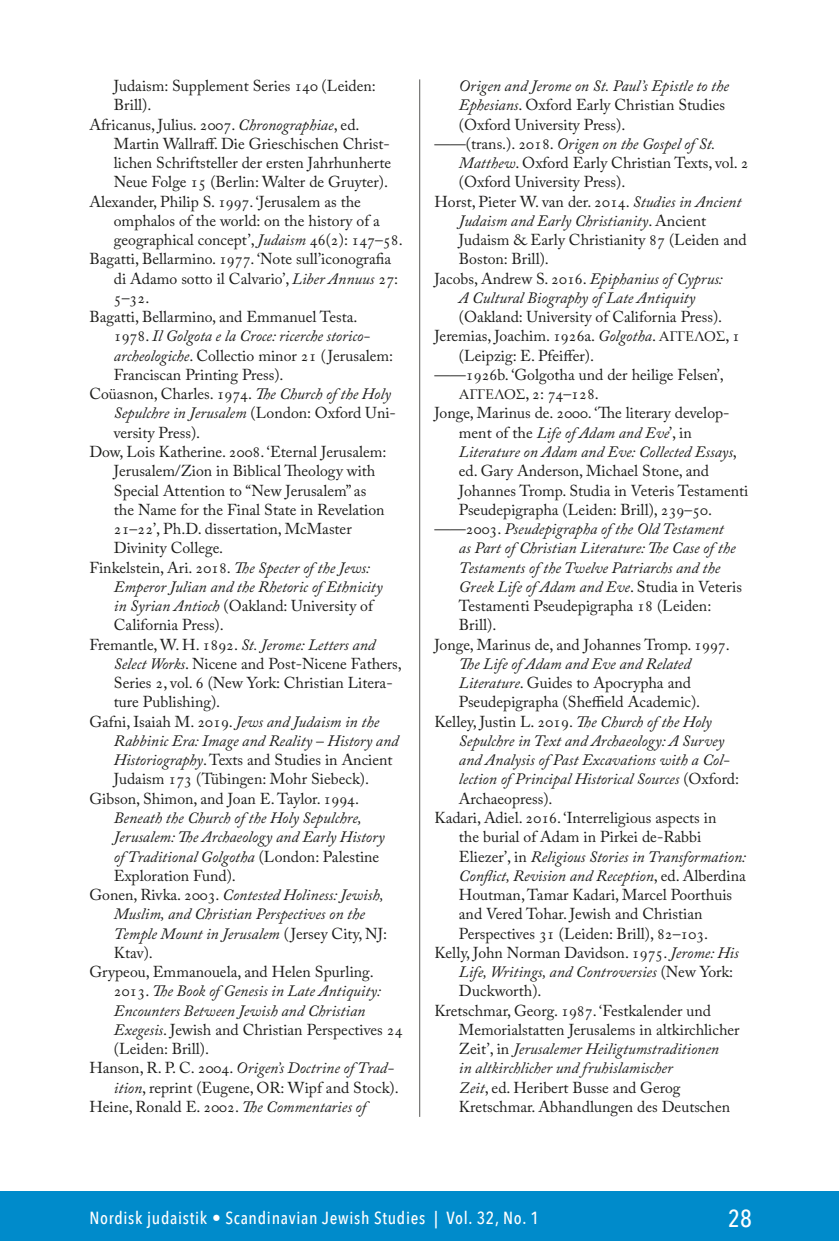
<style>
.page{position:relative;width:839px;height:1241px;background:#fff}
.page>*{position:absolute;margin:0;border:0;box-sizing:border-box;transform-origin:0 0}
.t1{font:500 24.5px "Avenir Next Condensed";color:#fff}
.t2{font:500 17.5px "Avenir Next Condensed";letter-spacing:.04em;color:#fff}
.Kirjallisuus{font:15.75px/19.2px "Adobe Caslon Pro";color:#1d1d1b}
.Kirjallisuus-2{font:italic 15.75px/19.2px "Adobe Caslon Pro";color:#1d1d1b}
.s1{font-style:italic}
.s2{font-style:normal}
.s3{font-family:"Palatino";font-size:14px}
</style>
<div class="page">
<div style="left:0;top:1191px;width:838px;height:49px;background:#008bcb"></div>
<hr style="left:419px;top:79px;width:1px;height:1037px;background:#575756">
<p class="Kirjallisuus" style="left:114px;top:76px;width:263px">Judaism: Supplement Series 140 (Leiden:<br>Brill).</p>
<p class="Kirjallisuus" style="left:114px;top:114px;width:279px;text-indent:-24px">Africanus, Julius. 2007. <span class="s1">Chronographiae</span>, ed.<br>Martin Wallraff. Die Grieschischen Christ&shy;lichen Schriftsteller der ersten Jahrhunherte Neue Folge 15 (Berlin: Walter de Gruyter).</p>
<p class="Kirjallisuus" style="left:114px;top:191px;width:290px;text-indent:-24px">Alexander, Philip S. 1997. ‘Jerusalem as the omphalos of the world: on the history of a geographical concept’, <span class="s1">Judaism</span> 46(2): 147–58.</p>
<p class="Kirjallisuus" style="left:114px;top:249px;width:286px;text-indent:-24px">Bagatti, Bellarmino. 1977. ‘Note sull’iconografia di Adamo sotto il Calvario’, <span class="s1">Liber Annuus</span> 27:<br>5–32.</p>
<p class="Kirjallisuus" style="left:114px;top:307px;width:281px;text-indent:-24px">Bagatti, Bellarmino, and Emmanuel Testa.<br>1978. <span class="s1">Il Golgota e la Croce: ricerche storico&shy;archeologiche</span>. Collectio minor 21 ( Jerusalem:<br>Franciscan Printing Press).</p>
<p class="Kirjallisuus" style="left:114px;top:384px;width:283px;text-indent:-24px">Coüasnon, Charles. 1974. <span class="s1">The Church of the Holy<br>Sepulchre in Jerusalem</span> (London: Oxford Uni&shy;versity Press).</p>
<p class="Kirjallisuus" style="left:114px;top:442px;width:274px;text-indent:-24px">Dow, Lois Katherine. 2008. ‘Eternal Jerusalem:<br>Jerusalem/Zion in Biblical Theology with Special Attention to “New Jerusalem” as the Name for the Final State in Revelation 21–22’, Ph.D. dissertation, McMaster Divinity College.</p>
<p class="Kirjallisuus-2" style="left:114px;top:557px;width:270px;text-indent:-24px"><span class="s2">Finkelstein, Ari. 2018.</span> The Specter of the Jews:<br>Emperor Julian and the Rhetoric of Ethnicity in Syrian Antioch <span class="s2">(Oakland: University of California Press).</span></p>
<p class="Kirjallisuus" style="left:114px;top:634px;width:289px;text-indent:-24px">Fremantle, W. H. 1892. <span class="s1">St. Jerome: Letters and Select Works</span>. Nicene and Post-Nicene Fathers, Series 2, vol. 6 (New York: Christian Litera&shy;ture Publishing).</p>
<p class="Kirjallisuus" style="left:114px;top:711px;width:286px;text-indent:-24px">Gafni, Isaiah M. 2019. <span class="s1">Jews and Judaism in the Rabbinic Era: Image and Reality – History and Historiography</span>. Texts and Studies in Ancient Judaism 173 (Tübingen: Mohr Siebeck).</p>
<p class="Kirjallisuus-2" style="left:114px;top:788px;width:272px;text-indent:-24px"><span class="s2">Gibson, Shimon, and Joan E. Taylor. 1994.<br></span>Beneath the Church of the Holy Sepulchre, Jerusalem: The Archaeology and Early History of Traditional Golgotha <span class="s2">(London: Palestine Exploration Fund).</span></p>
<p class="Kirjallisuus-2" style="left:114px;top:884px;width:274px;text-indent:-24px"><span class="s2">Gonen, Rivka. 2003.</span> Contested Holiness: Jewish, Muslim, and Christian Perspectives on the Temple Mount in Jerusalem <span class="s2">( Jersey City, NJ:<br>Ktav).</span></p>
<p class="Kirjallisuus" style="left:114px;top:961px;width:290px;text-indent:-24px">Grypeou, Emmanouela, and Helen Spurling.<br>2013. <span class="s1">The Book of Genesis in Late Antiquity:<br>Encounters Between Jewish and Christian Exegesis</span>. Jewish and Christian Perspectives 24 (Leiden: Brill).</p>
<p class="Kirjallisuus" style="left:114px;top:1058px;width:286px;text-indent:-24px">Hanson, R. P. C. 2004. <span class="s1">Origen’s Doctrine of Trad&shy;ition</span>, reprint (Eugene, OR: Wipf and Stock).</p>
<p class="Kirjallisuus" style="left:89px;top:1096px;width:278px">Heine, Ronald E. 2002. <span class="s1">The Commentaries of</span></p>
<p class="Kirjallisuus" style="left:459px;top:76px;width:271px"><span class="s1">Origen and Jerome on St. Paul’s Epistle to the<br>Ephesians</span>. Oxford Early Christian Studies (Oxford University Press).</p>
<p class="Kirjallisuus" style="left:459px;top:134px;width:291px;text-indent:-24px">——(trans.). 2018. <span class="s1">Origen on the Gospel of St.<br>Matthew</span>. Oxford Early Christian Texts, vol. 2 (Oxford University Press).</p>
<p class="Kirjallisuus" style="left:459px;top:191px;width:289px;text-indent:-24px">Horst, Pieter W. van der. 2014. <span class="s1">Studies in Ancient Judaism and Early Christianity</span>. Ancient Judaism &amp; Early Christianity 87 (Leiden and Boston: Brill).</p>
<p class="Kirjallisuus" style="left:459px;top:268px;width:265px;text-indent:-24px">Jacobs, Andrew S. 2016. <span class="s1">Epiphanius of Cyprus:<br>A Cultural Biography of Late Antiquity </span>(Oakland: University of California Press).</p>
<p class="Kirjallisuus" style="left:459px;top:326px;width:283px;text-indent:-24px">Jeremias, Joachim. 1926a. <span class="s1">Golgotha</span>. <span class="s3">ΑΓΓΕΛΟΣ</span>, 1 (Leipzig: E. Pfeiffer).</p>
<p class="Kirjallisuus" style="left:459px;top:365px;width:266px;text-indent:-24px">——1926b. ‘Golgotha und der heilige Felsen’,<br><span class="s3">ΑΓΓΕΛΟΣ</span>, 2: 74–128.</p>
<p class="Kirjallisuus" style="left:459px;top:403px;width:291px;text-indent:-24px">Jonge, Marinus de. 2000. ‘The literary develop&shy;ment of the <span class="s1">Life of Adam and Eve</span>’, in <span class="s1">Literature on Adam and Eve: Collected Essays</span>, ed. Gary Anderson, Michael Stone, and Johannes Tromp. Studia in Veteris Testamenti Pseudepigrapha (Leiden: Brill), 239–50.</p>
<p class="Kirjallisuus-2" style="left:459px;top:519px;width:284px;text-indent:-24px"><span class="s2">——2003.</span> Pseudepigrapha of the Old Testament<br>as Part of Christian Literature: The Case of the Testaments of the Twelve Patriarchs and the Greek Life of Adam and Eve<span class="s2">. Studia in Veteris Testamenti Pseudepigrapha 18 (Leiden:<br>Brill).</span></p>
<p class="Kirjallisuus" style="left:459px;top:634px;width:272px;text-indent:-24px">Jonge, Marinus de, and Johannes Tromp. 1997.<br><span class="s1">The Life of Adam and Eve and Related Literature</span>. Guides to Apocrypha and Pseudepigrapha (Sheffield Academic).</p>
<p class="Kirjallisuus-2" style="left:459px;top:711px;width:281px;text-indent:-24px"><span class="s2">Kelley, Justin L. 2019.</span> The Church of the Holy Sepulchre in Text and Archaeology: A Survey and Analysis of Past Excavations with a Col&shy;lection of Principal Historical Sources <span class="s2">(Oxford:<br>Archaeopress).</span></p>
<p class="Kirjallisuus" style="left:459px;top:807px;width:289px;text-indent:-24px">Kadari, Adiel. 2016. ‘Interreligious aspects in<br>the burial of Adam in Pirkei de-Rabbi Eliezer’, in <span class="s1">Religious Stories in Transformation:<br>Conflict, Revision and Reception</span>, ed. Alberdina Houtman, Tamar Kadari, Marcel Poorthuis and Vered Tohar. Jewish and Christian Perspectives 31 (Leiden: Brill), 82–103.</p>
<p class="Kirjallisuus" style="left:459px;top:942px;width:281px;text-indent:-24px">Kelly, John Norman Davidson. 1975. <span class="s1">Jerome: His<br>Life, Writings, and Controversies</span> (New York:<br>Duckworth).</p>
<p class="Kirjallisuus" style="left:459px;top:1000px;width:282px;text-indent:-24px">Kretschmar, Georg. 1987. ‘Festkalender und Memorialstatten Jerusalems in altkirchlicher Zeit’, in <span class="s1">Jerusalemer Heiligtumstraditionen<br>in altkirchlicher und fruhislamischer<br>Zeit</span>, ed. Heribert Busse and Gerog Kretschmar. Abhandlungen des Deutschen</p>
<p class="t2" style="left:89px;top:1207px;width:451px">Nordisk judaistik • Scandinavian Jewish Studies | Vol. 32, No. 1</p>
<h1 class="t1" style="left:728px;top:1203px;width:25px">28</h1>
</div>
